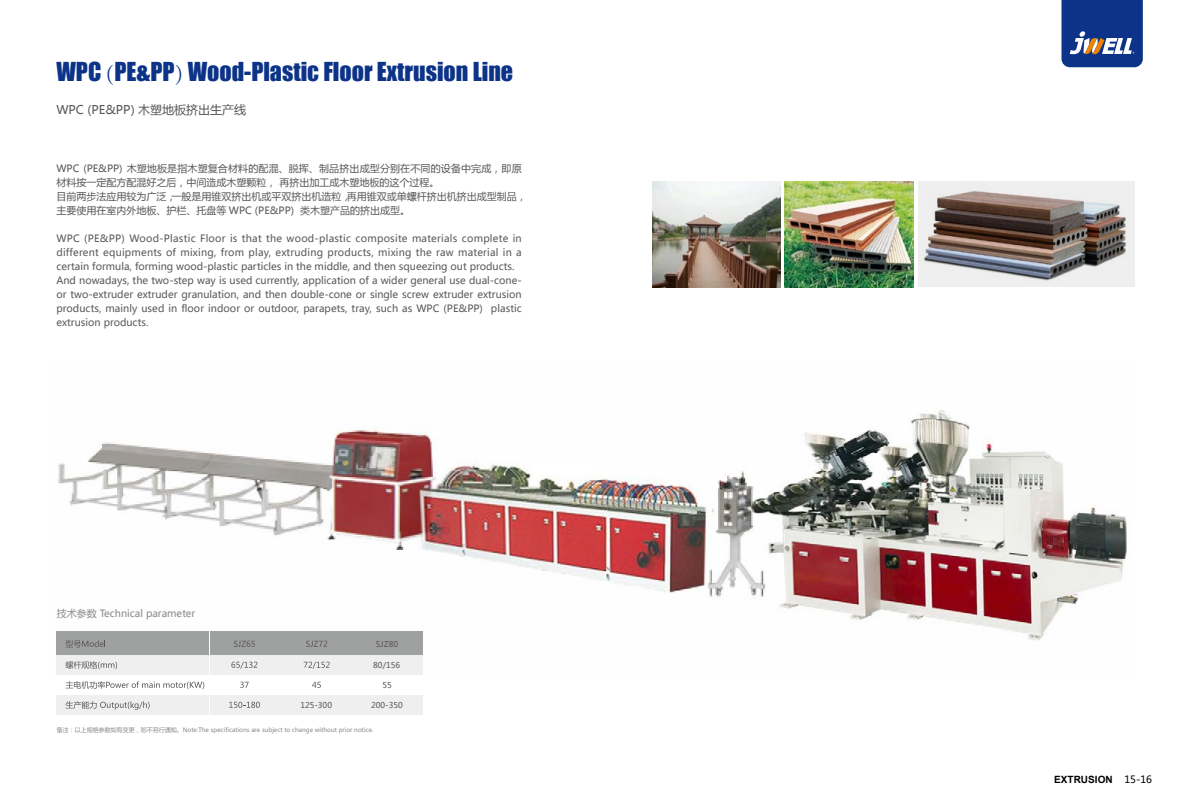
<style>
.page{position:relative;width:1191px;height:808px;background:#fff}
.page>*{position:absolute;margin:0;border:0;box-sizing:border-box;transform-origin:0 0}
.t1{font:24px "Impact";color:#0c3388}
.t2{font:12px "Microsoft Ya Hei";color:#595757}
.t3{font:10px/14px "Microsoft Ya Hei";color:#595757}
.t4{font:10px "Microsoft Ya Hei";color:#898989}
.t5{font:700 10px "Arial";color:#000}
.t6{font:8px "Microsoft Ya Hei";color:#595757}
.t7{font:6px "Microsoft Ya Hei";color:#898989}
.s1{font-family:"Adobe Song Std";font-weight:300}
.s2{font-family:"Microsoft Ya Hei";font-weight:400}
</style>
<div class="page">
<img style="left:56px;top:410px;width:1071px;height:265px">
<svg style="left:1061px;top:0;width:81px;height:67px;background:#2c4a90"></svg>
<div style="left:57px;top:631px;width:152px;height:23px;background:#9fa0a0"></div>
<div style="left:57px;top:655px;width:152px;height:20px;background:#efefef"></div>
<div style="left:57px;top:695px;width:152px;height:20px;background:#efefef"></div>
<div style="left:210px;top:631px;width:70px;height:23px;background:#9fa0a0"></div>
<div style="left:281px;top:631px;width:70px;height:23px;background:#9fa0a0"></div>
<div style="left:352px;top:631px;width:70px;height:23px;background:#9fa0a0"></div>
<div style="left:210px;top:655px;width:70px;height:20px;background:#efefef"></div>
<div style="left:281px;top:655px;width:70px;height:20px;background:#efefef"></div>
<div style="left:352px;top:655px;width:70px;height:20px;background:#efefef"></div>
<div style="left:210px;top:695px;width:70px;height:20px;background:#efefef"></div>
<div style="left:281px;top:695px;width:70px;height:20px;background:#efefef"></div>
<div style="left:352px;top:695px;width:70px;height:20px;background:#efefef"></div>
<svg style="left:65px;top:640px;width:40px;height:8px"></svg>
<svg style="left:65px;top:661px;width:52px;height:8px"></svg>
<svg style="left:66px;top:681px;width:138px;height:8px"></svg>
<svg style="left:65px;top:701px;width:85px;height:9px"></svg>
<svg style="left:231px;top:662px;width:26px;height:7px"></svg>
<svg style="left:240px;top:682px;width:9px;height:6px"></svg>
<svg style="left:229px;top:702px;width:31px;height:6px"></svg>
<svg style="left:303px;top:662px;width:26px;height:7px"></svg>
<svg style="left:312px;top:682px;width:9px;height:6px"></svg>
<svg style="left:234px;top:641px;width:21px;height:6px"></svg>
<svg style="left:306px;top:641px;width:21px;height:6px"></svg>
<img style="left:784px;top:181px;width:129px;height:106px">
<img style="left:918px;top:181px;width:216px;height:106px">
<img style="left:652px;top:181px;width:128px;height:106px">
<h1 class="t1" style="left:56px;top:53px;width:458px">WPC <span class="s1">(</span>PE&amp;PP<span class="s1">)</span> Wood-Plastic Floor Extrusion Line</h1>
<p class="t2" style="left:56px;top:101px;width:191px">WPC (PE&amp;PP) 木塑地板挤出生产线</p>
<p class="t3" style="left:56px;top:161px;width:472px">WPC (PE&amp;PP) 木塑地板是指木塑复合材料的配混、脱挥、制品挤出成型分别在不同的设备中完成，即原材料按一定配方配混好之后，中间造成木塑颗粒， 再挤出加工成木塑地板的这个过程。<br>目前两步法应用较为广泛，一般是用锥双挤出机或平双挤出机造粒，再用锥双或单螺杆挤出机挤出成型制品，主要使用在室内外地板、护栏、托盘等 WPC (PE&amp;PP) 类木塑产品的挤出成型。</p>
<p class="t3" style="left:56px;top:231px;width:467px">WPC (PE&amp;PP) Wood-Plastic Floor is that the wood-plastic composite materials complete in different equipments of mixing, from play, extruding products, mixing the raw material in a certain formula, forming wood-plastic particles in the middle, and then squeezing out products.<br>And nowadays, the two-step way is used currently, application of a wider general use dual-cone&shy;or two-extruder extruder granulation, and then double-cone or single screw extruder extrusion products, mainly used in floor indoor or outdoor, parapets, tray, such as WPC (PE&amp;PP) plastic extrusion products.</p>
<p class="t4" style="left:57px;top:606px;width:140px">技术参数 Technical parameter</p>
<p class="t6" style="left:376px;top:638px;width:24px">SJZ80</p>
<p class="t6" style="left:373px;top:660px;width:28px">80/156</p>
<p class="t6" style="left:382px;top:680px;width:11px">55</p>
<p class="t6" style="left:300px;top:700px;width:33px">125-300</p>
<p class="t6" style="left:371px;top:700px;width:33px">200-350</p>
<p class="t7" style="left:57px;top:726px;width:318px">备注：以上规格参数如有变更，恕不另行通知。Note:The specifications are subject to change without prior notice.</p>
<p class="t5" style="left:1054px;top:772px;width:99px">EXTRUSION <span class="s2">15-16</span></p>
</div>
